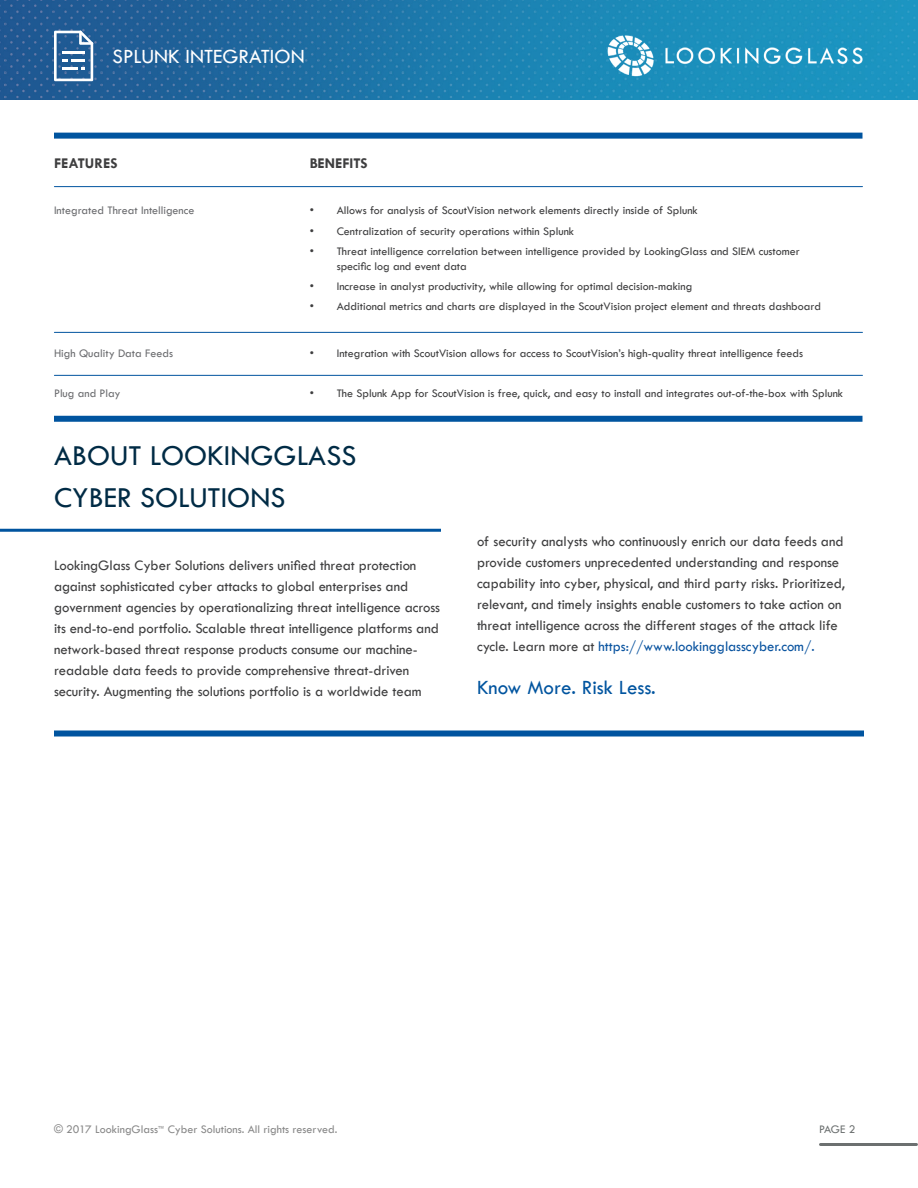
<style>
.page{position:relative;width:918px;height:1188px;background:#fff}
.page>*{position:absolute;margin:0;border:0;box-sizing:border-box;transform-origin:0 0}
.Large_Headline{font:30px/42px "Tw Cen";color:#002b45}
.Section_Headline{font:21px "Tw Cen";color:#00549f}
.t1{font:21px "Tw Cen";color:#fff}
.Body{font:15px/21px "Tw Cen";letter-spacing:-.005em;color:#3e3e3f}
.Graph_Title{font:700 15px "Tw Cen";color:#3e3e3f}
.t2{font:12px/14.4px "Tw Cen";color:#3e3e3f}
.Graph_Copy{font:12px "Tw Cen";color:#6c6d70}
.t3{font:12px "Tw Cen";color:#888}
.t4{font:12px "Tw Cen";color:#6c7070}
.s1{color:#0a54a0}
</style>
<div class="page">
<img style="left:0;top:0;width:918px;height:100px">
<img style="left:606px;top:33px;width:258px;height:46px">
<svg style="left:54px;top:31px;width:39px;height:50px"></svg>
<hr style="left:820px;top:1143px;width:96px;height:3px;background:#6c7070">
<hr style="left:0;top:529px;width:441px;height:3px;background:#00549f">
<div style="left:54px;top:730px;width:810px;height:6px;background:#00549f"></div>
<div style="left:54px;top:133px;width:808px;height:6px;background:#00549f"></div>
<hr style="left:54px;top:186px;width:808px;height:1px;background:#00549f">
<hr style="left:54px;top:332px;width:808px;height:1px;background:#00549f">
<div style="left:54px;top:416px;width:808px;height:6px;background:#00549f"></div>
<hr style="left:54px;top:375px;width:808px;height:1px;background:#00549f">
<p class="t1" style="left:112px;top:43px;width:194px">SPLUNK INTEGRATION</p>
<p class="Graph_Title" style="left:54px;top:154px;width:65px">FEATURES</p>
<p class="Graph_Title" style="left:310px;top:154px;width:60px">BENEFITS</p>
<p class="Graph_Copy" style="left:54px;top:203px;width:142px">Integrated Threat Intelligence</p>
<p class="t2" style="left:310px;top:203px;width:390px">• Allows for analysis of ScoutVision network elements directly inside of Splunk</p>
<p class="t2" style="left:310px;top:224px;width:266px">• Centralization of security operations within Splunk</p>
<p class="t2" style="left:337px;top:244px;width:465px;text-indent:-27px">• Threat intelligence correlation between intelligence provided by LookingGlass and SIEM customer specific log and event data</p>
<p class="t2" style="left:310px;top:279px;width:384px">• Increase in analyst productivity, while allowing for optimal decision-making</p>
<p class="t2" style="left:310px;top:299px;width:513px">• Additional metrics and charts are displayed in the ScoutVision project element and threats dashboard</p>
<p class="Graph_Copy" style="left:54px;top:346px;width:121px">High Quality Data Feeds</p>
<p class="Graph_Copy" style="left:54px;top:386px;width:68px">Plug and Play</p>
<p class="t2" style="left:310px;top:346px;width:495px">• Integration with ScoutVision allows for access to ScoutVision’s high-quality threat intelligence feeds</p>
<p class="t2" style="left:310px;top:386px;width:535px">• The Splunk App for ScoutVision is free, quick, and easy to install and integrates out-of-the-box with Splunk</p>
<p class="Large_Headline" style="left:54px;top:435px;width:304px">ABOUT LOOKINGGLASS<br>CYBER SOLUTIONS</p>
<p class="Body" style="left:54px;top:555px;width:388px">LookingGlass Cyber Solutions delivers unified threat protection against sophisticated cyber attacks to global enterprises and government agencies by operationalizing threat intelligence across its end-to-end portfolio. Scalable threat intelligence platforms and network-based threat response products consume our machine&shy;readable data feeds to provide comprehensive threat-driven security. Augmenting the solutions portfolio is a worldwide team</p>
<p class="Body" style="left:477px;top:531px;width:369px">of security analysts who continuously enrich our data feeds and provide customers unprecedented understanding and response capability into cyber, physical, and third party risks. Prioritized, relevant, and timely insights enable customers to take action on threat intelligence across the different stages of the attack life cycle. Learn more at <span class="s1">https://www.lookingglasscyber.com/.</span></p>
<p class="Section_Headline" style="left:477px;top:675px;width:180px">Know More. Risk Less.</p>
<p class="t3" style="left:54px;top:1122px;width:285px">© 2017 LookingGlass<sup>™</sup> Cyber Solutions. All rights reserved.</p>
<p class="t4" style="left:819px;top:1122px;width:38px">PAGE 2</p>
</div>
